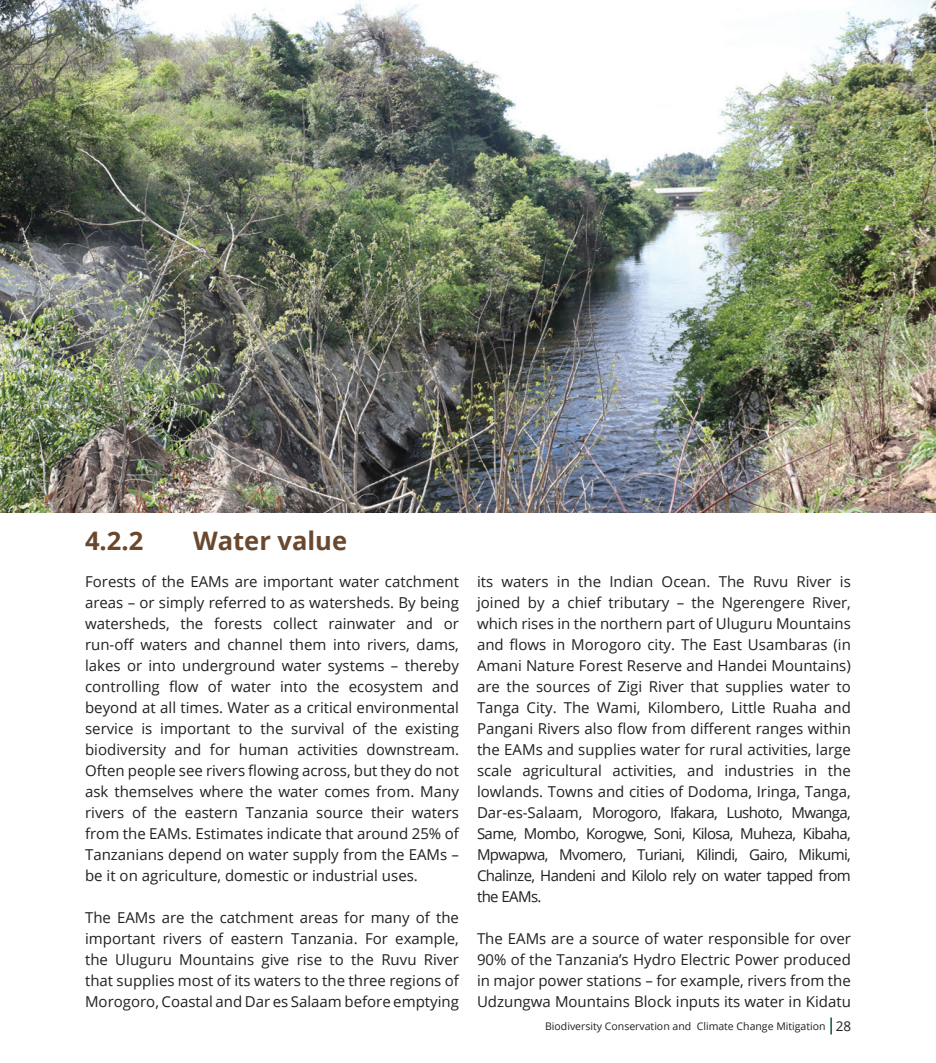
<style>
.page{position:relative;width:936px;height:1063px;background:#fff}
.page>*{position:absolute;margin:0;border:0;box-sizing:border-box;transform-origin:0 0}
.t1{font:700 25.5px "Open Sans";color:#69482e}
.t2{font:15px/21px "Open Sans";color:#231f20;text-align:justify}
.t3{font:10.5px "Open Sans";color:#231f20}
.s1{font-size:13.5px}
</style>
<div class="page">
<svg style="left:830px;top:1017px;width:1px;height:17px"></svg>
<img style="left:0;top:0;width:935px;height:512px">
<h1 class="t1" style="left:85px;top:523px;width:60px">4.2.2</h1>
<h1 class="t1" style="left:193px;top:523px;width:155px">Water value</h1>
<p class="t2" style="left:85px;top:570px;width:375px">Forests of the EAMs are important water catchment areas – or simply referred to as watersheds. By being watersheds, the forests collect rainwater and or run-off waters and channel them into rivers, dams, lakes or into underground water systems – thereby controlling flow of water into the ecosystem and beyond at all times. Water as a critical environmental service is important to the survival of the existing biodiversity and for human activities downstream.<br>Often people see rivers flowing across, but they do not ask themselves where the water comes from. Many rivers of the eastern Tanzania source their waters from the EAMs. Estimates indicate that around 25% of Tanzanians depend on water supply from the EAMs – be it on agriculture, domestic or industrial uses.</p>
<p class="t2" style="left:85px;top:906px;width:375px">The EAMs are the catchment areas for many of the important rivers of eastern Tanzania. For example, the Uluguru Mountains give rise to the Ruvu River that supplies most of its waters to the three regions of Morogoro, Coastal and Dar es Salaam before emptying</p>
<p class="t2" style="left:477px;top:570px;width:375px">its waters in the Indian Ocean. The Ruvu River is joined by a chief tributary – the Ngerengere River, which rises in the northern part of Uluguru Mountains and flows in Morogoro city. The East Usambaras (in Amani Nature Forest Reserve and Handei Mountains) are the sources of Zigi River that supplies water to Tanga City. The Wami, Kilombero, Little Ruaha and Pangani Rivers also flow from different ranges within the EAMs and supplies water for rural activities, large scale agricultural activities, and industries in the lowlands. Towns and cities of Dodoma, Iringa, Tanga, Dar-es-Salaam, Morogoro, Ifakara, Lushoto, Mwanga, Same, Mombo, Korogwe, Soni, Kilosa, Muheza, Kibaha, Mpwapwa, Mvomero, Turiani, Kilindi, Gairo, Mikumi, Chalinze, Handeni and Kilolo rely on water tapped from the EAMs.</p>
<p class="t2" style="left:477px;top:927px;width:375px">The EAMs are a source of water responsible for over 90% of the Tanzania’s Hydro Electric Power produced in major power stations – for example, rivers from the Udzungwa Mountains Block inputs its water in Kidatu</p>
<p class="t3" style="left:545px;top:1019px;width:307px">Biodiversity Conservation and Climate Change Mitigation <span class="s1">28</span></p>
</div>
